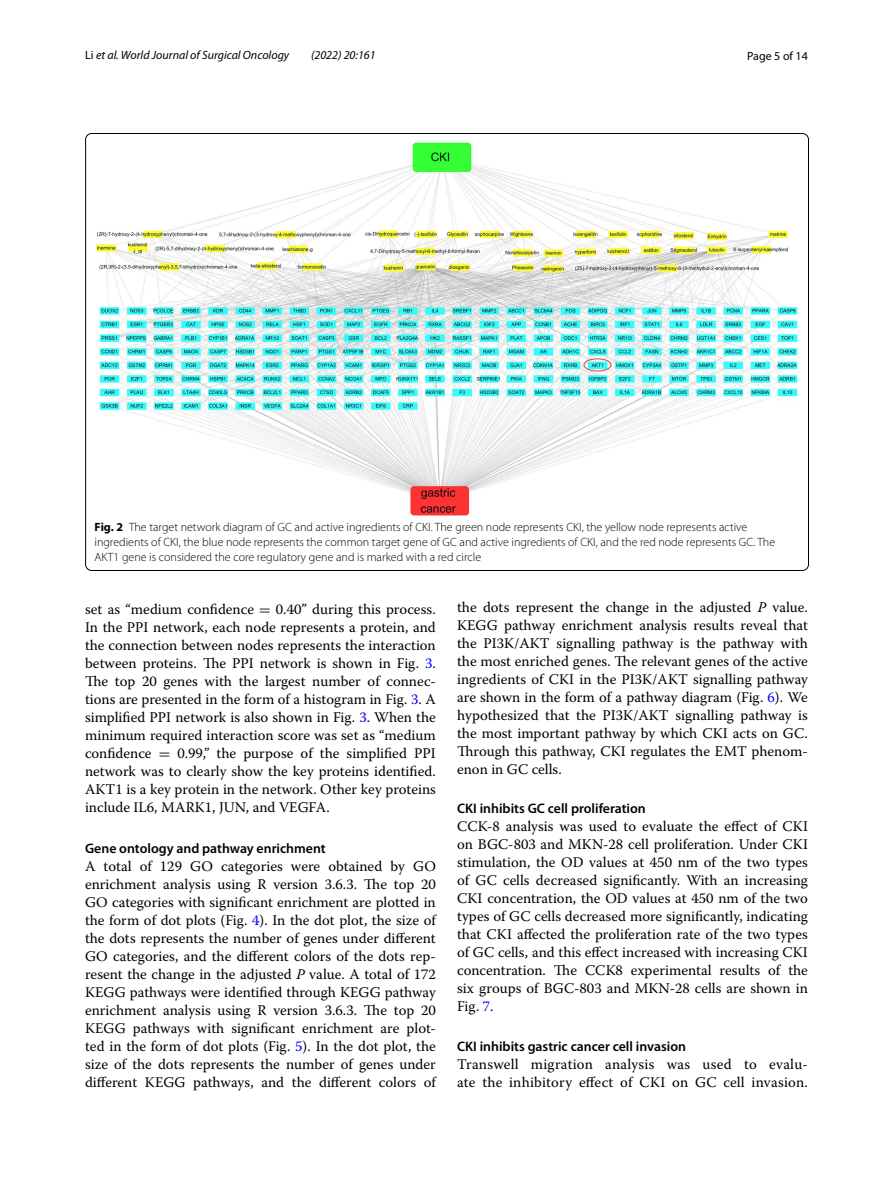
<style>
.page{position:relative;width:893px;height:1187px;background:#fff}
.page>*{position:absolute;margin:0;border:0;box-sizing:border-box;transform-origin:0 0}
.t1{font:14.7px/18px "Warnock Pro";color:#000;text-align:justify}
.t2{font:600 13.8px "Myriad Pro";color:#000}
.t3{font:300 12px/15px "Myriad Pro";color:#000}
.t4{font:italic 12px "Myriad Pro";color:#000}
.t5{font:12px "Myriad Pro";color:#000}
.s1{font-style:normal}
.s2{font-weight:700}
.s3{font-family:"MTSY"}
.s4{color:#00f}
.s5{font-style:italic}
</style>
<div class="page">
<img style="left:97px;top:142px;width:700px;height:373px">
<p class="t4" style="left:85px;top:48px;width:206px"><span class="s1">Li</span> et al. World Journal of Surgical Oncology</p>
<p class="t4" style="left:311px;top:48px;width:66px">(2022) 20:161</p>
<p class="t5" style="left:747px;top:48px;width:62px">Page 5 of 14</p>
<p class="t3" style="left:95px;top:519px;width:682px"><span class="s2">Fig. 2</span> The target network diagram of GC and active ingredients of CKI. The green node represents CKI, the yellow node represents active ingredients of CKI, the blue node represents the common target gene of GC and active ingredients of CKI, and the red node represents GC. The<br>AKT1 gene is considered the core regulatory gene and is marked with a red circle</p>
<p class="t1" style="left:85px;top:600px;width:352px">set as “medium confidence <span class="s3">=</span> 0.40” during this process.<br>In the PPI network, each node represents a protein, and the connection between nodes represents the interaction between proteins. The PPI network is shown in Fig. <span class="s4">3</span>.<br>The top 20 genes with the largest number of connec&shy;tions are presented in the form of a histogram in Fig. <span class="s4">3</span>. A simplified PPI network is also shown in Fig. <span class="s4">3</span>. When the minimum required interaction score was set as “medium confidence <span class="s3">=</span> 0.99,” the purpose of the simplified PPI network was to clearly show the key proteins identified.<br>AKT1 is a key protein in the network. Other key proteins include IL6, MARK1, JUN, and VEGFA.</p>
<p class="t2" style="left:85px;top:839px;width:242px">Gene ontology and pathway enrichment</p>
<p class="t1" style="left:85px;top:856px;width:352px">A total of 129 GO categories were obtained by GO enrichment analysis using R version 3.6.3. The top 20<br>GO categories with significant enrichment are plotted in the form of dot plots (Fig. <span class="s4">4</span>). In the dot plot, the size of the dots represents the number of genes under different GO categories, and the different colors of the dots rep&shy;resent the change in the adjusted <span class="s5">P</span> value. A total of 172<br>KEGG pathways were identified through KEGG pathway enrichment analysis using R version 3.6.3. The top 20<br>KEGG pathways with significant enrichment are plot&shy;ted in the form of dot plots (Fig. <span class="s4">5</span>). In the dot plot, the size of the dots represents the number of genes under different KEGG pathways, and the different colors of</p>
<p class="t1" style="left:457px;top:598px;width:352px">the dots represent the change in the adjusted <span class="s5">P</span> value.<br>KEGG pathway enrichment analysis results reveal that the PI3K/AKT signalling pathway is the pathway with the most enriched genes. The relevant genes of the active ingredients of CKI in the PI3K/AKT signalling pathway are shown in the form of a pathway diagram (Fig. <span class="s4">6</span>). We hypothesized that the PI3K/AKT signalling pathway is the most important pathway by which CKI acts on GC.<br>Through this pathway, CKI regulates the EMT phenom&shy;enon in GC cells.</p>
<p class="t2" style="left:457px;top:799px;width:190px">CKI inhibits GC cell proliferation</p>
<p class="t1" style="left:457px;top:817px;width:352px">CCK-8 analysis was used to evaluate the effect of CKI on BGC-803 and MKN-28 cell proliferation. Under CKI stimulation, the OD values at 450 nm of the two types of GC cells decreased significantly. With an increasing CKI concentration, the OD values at 450 nm of the two types of GC cells decreased more significantly, indicating that CKI affected the proliferation rate of the two types of GC cells, and this effect increased with increasing CKI concentration. The CCK8 experimental results of the six groups of BGC-803 and MKN-28 cells are shown in Fig. <span class="s4">7</span>.</p>
<p class="t2" style="left:457px;top:1037px;width:230px">CKI inhibits gastric cancer cell invasion</p>
<p class="t1" style="left:457px;top:1054px;width:352px">Transwell migration analysis was used to evalu&shy;ate the inhibitory effect of CKI on GC cell invasion.</p>
</div>
